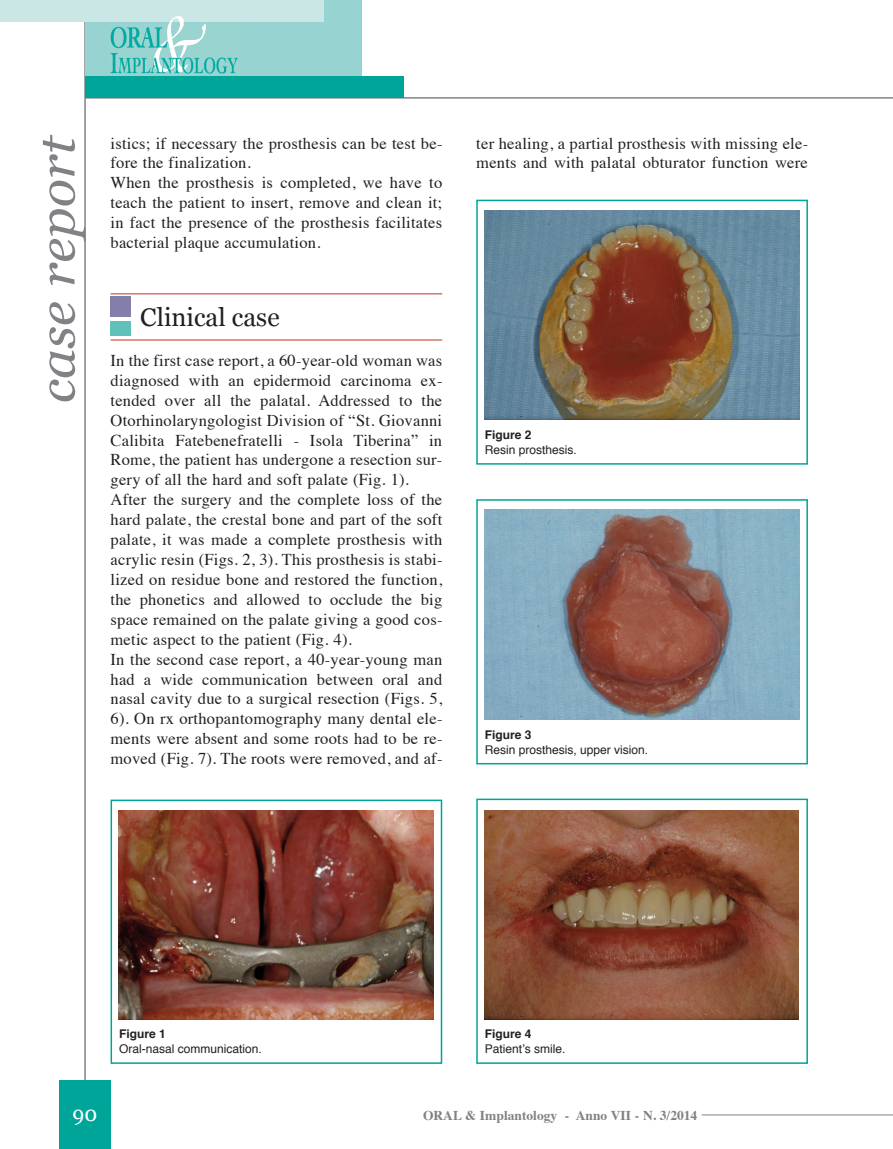
<style>
.page{position:relative;width:893px;height:1149px;background:#fff}
.page>*{position:absolute;margin:0;border:0;box-sizing:border-box;transform-origin:0 0}
.t1{font:italic 51px "Georgia";color:#808285;scale:1.04 1}
.t2{font:25.5px "Georgia";color:#231f20}
.t3{font:21px "Georgia";color:#fff}
.t4{font:16.5px/20px "Times";letter-spacing:.015em;color:#231f20}
.t5{font:700 13.5px "Times";color:#808285}
.t6{font:12px "Helvetica";color:#231f20}
.t7{font:700 12px "Helvetica";color:#231f20}
</style>
<div class="page">
<hr style="left:702px;top:1114px;width:191px;height:1px;background:#808285">
<hr style="left:84px;top:0;width:2px;height:1148px;background:#808285">
<div style="left:60px;top:1080px;width:51px;height:68px;background:#00a599"></div>
<hr style="left:85px;top:97px;width:808px;height:2px;background:#808285">
<div style="left:85px;top:0;width:276px;height:96px;background:#97d3d0"></div>
<div style="left:85px;top:77px;width:319px;height:21px;background:#00a599"></div>
<div style="left:0;top:0;width:323px;height:21px;background:#cae6e5"></div>
<svg style="left:154px;top:16px;width:52px;height:8px"></svg>
<img style="left:110px;top:26px;width:128px;height:48px">
<img style="left:154px;top:24px;width:52px;height:48px">
<hr style="left:111px;top:293px;width:331px;height:1px;background:#d3786d">
<hr style="left:111px;top:339px;width:331px;height:1px;background:#d3786d">
<div style="left:111px;top:320px;width:20px;height:15px;background:#60c1bb"></div>
<div style="left:111px;top:296px;width:20px;height:21px;background:#837eaa"></div>
<img style="left:119px;top:810px;width:315px;height:209px">
<div style="left:111px;top:799px;width:331px;height:264px;border:2px solid #00a599"></div>
<img style="left:484px;top:210px;width:315px;height:209px">
<div style="left:476px;top:199px;width:332px;height:265px;border:2px solid #00a599"></div>
<img style="left:484px;top:509px;width:315px;height:209px">
<div style="left:476px;top:499px;width:332px;height:265px;border:2px solid #00a599"></div>
<img style="left:484px;top:810px;width:315px;height:208px">
<div style="left:476px;top:798px;width:332px;height:265px;border:2px solid #00a599"></div>
<h1 class="t1" style="left:28px;top:403px;width:258px;rotate:-90deg">case report</h1>
<p class="t4" style="left:111px;top:134px;width:333px">istics; if necessary the prosthesis can be test be&shy;fore the finalization.<br>When the prosthesis is completed, we have to teach the patient to insert, remove and clean it; in fact the presence of the prosthesis facilitates bacterial plaque accumulation.</p>
<h2 class="t2" style="left:140px;top:303px;width:141px">Clinical case</h2>
<p class="t4" style="left:111px;top:351px;width:333px">In the first case report, a 60-year-old woman was diagnosed with an epidermoid carcinoma ex&shy;tended over all the palatal. Addressed to the Otorhinolaryngologist Division of “St. Giovanni Calibita Fatebenefratelli - Isola Tiberina” in Rome, the patient has undergone a resection sur&shy;gery of all the hard and soft palate (Fig. 1).<br>After the surgery and the complete loss of the hard palate, the crestal bone and part of the soft palate, it was made a complete prosthesis with acrylic resin (Figs. 2, 3). This prosthesis is stabi&shy;lized on residue bone and restored the function, the phonetics and allowed to occlude the big space remained on the palate giving a good cos&shy;metic aspect to the patient (Fig. 4).<br>In the second case report, a 40-year-young man had a wide communication between oral and nasal cavity due to a surgical resection (Figs. 5, 6). On rx orthopantomography many dental ele&shy;ments were absent and some roots had to be re&shy;moved (Fig. 7). The roots were removed, and af-</p>
<p class="t4" style="left:476px;top:135px;width:333px;line-height:19.4px">ter healing, a partial prosthesis with missing ele&shy;ments and with palatal obturator function were</p>
<p class="t7" style="left:485px;top:429px;width:48px">Figure 2</p>
<p class="t6" style="left:485px;top:444px;width:94px">Resin prosthesis.</p>
<p class="t7" style="left:485px;top:729px;width:48px">Figure 3</p>
<p class="t6" style="left:485px;top:744px;width:165px">Resin prosthesis, upper vision.</p>
<p class="t3" style="left:73px;top:1100px;width:26px">90</p>
<p class="t7" style="left:119px;top:1028px;width:48px">Figure 1</p>
<p class="t6" style="left:119px;top:1043px;width:144px">Oral-nasal communication.</p>
<p class="t7" style="left:485px;top:1028px;width:48px">Figure 4</p>
<p class="t6" style="left:485px;top:1043px;width:82px">Patient’s smile.</p>
<p class="t5" style="left:423px;top:1109px;width:276px">Oral &amp; Implantology - anno VII - n. 3/2014</p>
</div>
